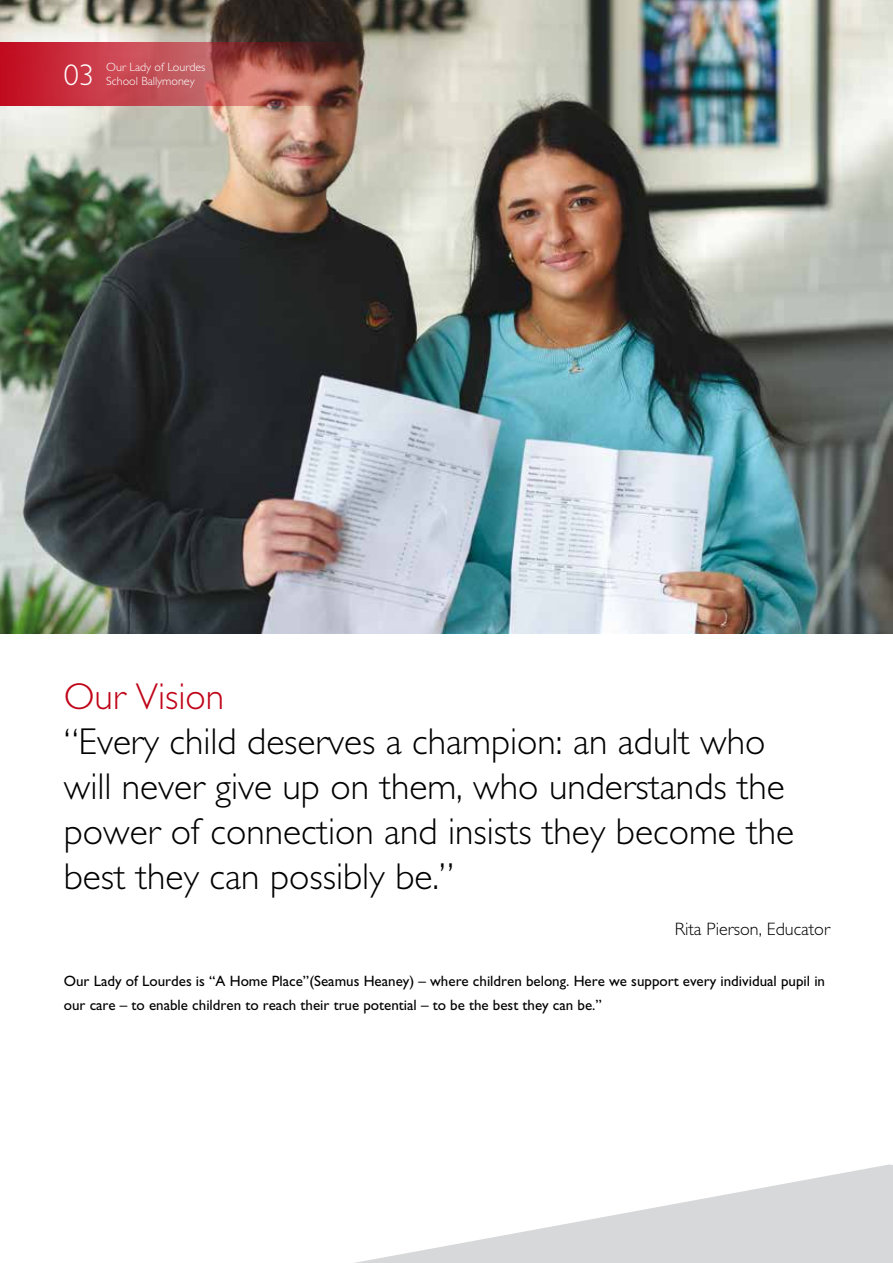
<style>
.page{position:relative;width:893px;height:1263px;background:#fff}
.page>*{position:absolute;margin:0;border:0;box-sizing:border-box;transform-origin:0 0}
.t1{font:300 37.5px/45px "Gill Sans Tur";color:#000}
.t2{font:300 37.5px "Gill Sans Tur";color:#c00418}
.t3{font:300 30px "Gill Sans Tur";color:#fff}
.t4{font:300 18px "Gill Sans Tur";color:#000}
.t5{font:15px/24px "Gill Sans Tur";color:#000}
.t6{font:300 12px "Gill Sans Tur";color:#fff}
</style>
<div class="page">
<img style="left:0;top:0;width:893px;height:634px">
<svg style="left:0;top:43px;width:442px;height:63px;background:#b55b5c"></svg>
<svg style="left:355px;top:1164px;width:538px;height:99px"></svg>
<h2 class="t3" style="left:64px;top:57px;width:31px">03</h2>
<p class="t6" style="left:106px;top:60px;width:101px">Our Lady of Lourdes</p>
<p class="t6" style="left:106px;top:74px;width:90px">School Ballymoney</p>
<h1 class="t2" style="left:64px;top:675px;width:162px">Our Vision</h1>
<h1 class="t1" style="left:64px;top:719px;width:732px">“Every child deserves a champion: an adult who will never give up on them, who understands the power of connection and insists they become the best they can possibly be.”</h1>
<p class="t4" style="left:675px;top:919px;width:157px">Rita Pierson, Educator</p>
<p class="t5" style="left:64px;top:969px;width:763px">Our Lady of Lourdes is “A Home Place”(Seamus Heaney) – where children belong. Here we support every individual pupil in our care – to enable children to reach their true potential – to be the best they can be.”</p>
</div>
